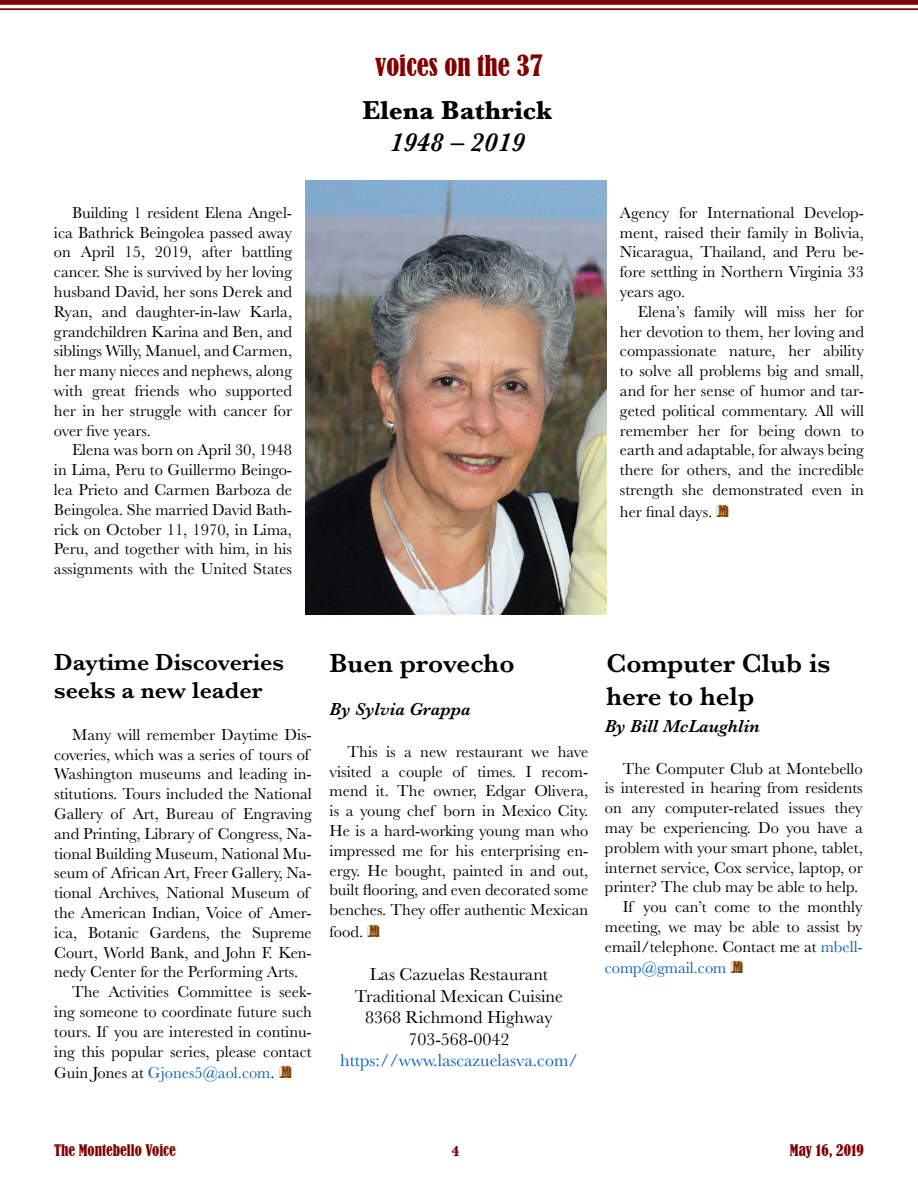
<style>
.page{position:relative;width:918px;height:1188px;background:#fff}
.page>*{position:absolute;margin:0;border:0;box-sizing:border-box;transform-origin:0 0}
.t1{font:600 27px/32.4px "Baskerville";color:#000}
.t2{font:700 27px "Baskerville";color:#000}
.t3{font:condensed 27px "Bernard";color:#800000}
.t4{font:italic 600 27px "Baskerville";color:#000}
.t5{font:600 24px/28.8px "Baskerville";color:#000}
.t6{font:18px/21.6px "Baskerville";color:#000;text-align:center}
.t7{font:italic 600 18px "Baskerville";color:#000}
.t8{font:18px "Baskerville";color:#0563c1}
.t9{font:16.5px/19.8px "Baskerville";color:#000;text-align:justify}
.t10{font:16.5px "Baskerville";color:#0563c1}
.t11{font:condensed 15px "Bernard";color:#800000}
.t12{font:700 15px "Baskerville";color:#800000}
.s1{font-family:"Buxom D";font-size:18px;color:#804000}
.s2{color:#000}
.s3{color:#0563c1}
</style>
<div class="page">
<div style="left:0;top:0;width:918px;height:5px;background:#800000"></div>
<hr style="left:0;top:8px;width:918px;height:2px;background:#800000">
<img style="left:306px;top:181px;width:300px;height:433px">
<h1 class="t3" style="left:375px;top:50px;width:169px">voices on the 37</h1>
<p class="t9" style="left:54px;top:203px;width:240px;text-indent:18px">Building 1 resident Elena Angel&shy;ica Bathrick Beingolea passed away on April 15, 2019, after battling cancer. She is survived by her loving husband David, her sons Derek and Ryan, and daughter-in-law Karla, grandchildren Karina and Ben, and siblings Willy, Manuel, and Carmen, her many nieces and nephews, along with great friends who supported her in her struggle with cancer for over five years.</p>
<p class="t9" style="left:54px;top:440px;width:240px;text-indent:18px">Elena was born on April 30, 1948 in Lima, Peru to Guillermo Beingo&shy;lea Prieto and Carmen Barboza de Beingolea. She married David Bath&shy;rick on October 11, 1970, in Lima, Peru, and together with him, in his assignments with the United States</p>
<h1 class="t2" style="left:362px;top:91px;width:192px">Elena Bathrick</h1>
<h1 class="t4" style="left:390px;top:124px;width:136px">1948 – 2019</h1>
<p class="t9" style="left:620px;top:203px;width:246px">Agency for International Develop&shy;ment, raised their family in Bolivia, Nicaragua, Thailand, and Peru be&shy;fore settling in Northern Virginia 33 years ago.</p>
<p class="t9" style="left:620px;top:302px;width:246px;text-indent:18px">Elena’s family will miss her for her devotion to them, her loving and compassionate nature, her ability to solve all problems big and small, and for her sense of humor and tar&shy;geted political commentary. All will remember her for being down to earth and adaptable, for always being there for others, and the incredible strength she demonstrated even in</p>
<p class="t9" style="left:620px;top:502px;width:111px">her final days. <span class="s1">M</span></p>
<h2 class="t5" style="left:54px;top:647px;width:231px">Daytime Discoveries seeks a new leader</h2>
<p class="t9" style="left:72px;top:725px;width:241px">Many will remember Daytime Dis-</p>
<p class="t9" style="left:54px;top:745px;width:257px">coveries, which was a series of tours of</p>
<p class="t9" style="left:54px;top:764px;width:259px">Washington museums and leading in-</p>
<p class="t9" style="left:54px;top:784px;width:259px">stitutions. Tours included the National</p>
<p class="t9" style="left:54px;top:804px;width:259px">Gallery of Art, Bureau of Engraving</p>
<p class="t9" style="left:54px;top:824px;width:259px">and Printing, Library of Congress, Na-</p>
<p class="t9" style="left:54px;top:844px;width:259px">tional Building Museum, National Mu-</p>
<p class="t9" style="left:54px;top:863px;width:259px">seum of African Art, Freer Gallery, Na-</p>
<p class="t9" style="left:54px;top:883px;width:257px">tional Archives, National Museum of</p>
<p class="t9" style="left:54px;top:903px;width:259px">the American Indian, Voice of Amer-</p>
<p class="t9" style="left:54px;top:923px;width:259px">ica, Botanic Gardens, the Supreme</p>
<p class="t9" style="left:54px;top:943px;width:259px">Court, World Bank, and John F. Ken-</p>
<p class="t9" style="left:54px;top:962px;width:245px">nedy Center for the Performing Arts.</p>
<p class="t9" style="left:72px;top:982px;width:241px">The Activities Committee is seek-</p>
<p class="t9" style="left:54px;top:1002px;width:259px">ing someone to coordinate future such</p>
<p class="t9" style="left:54px;top:1022px;width:259px">tours. If you are interested in continu-</p>
<p class="t9" style="left:54px;top:1042px;width:259px">ing this popular series, please contact</p>
<p class="t10" style="left:54px;top:1062px;width:239px"><span class="s2">Guin Jones at</span> Gjones5@aol.com<span class="s2">.</span> <span class="s1">M</span></p>
<h1 class="t1" style="left:330px;top:647px;width:186px">Buen provecho</h1>
<p class="t7" style="left:330px;top:697px;width:142px">By Sylvia Grappa</p>
<p class="t9" style="left:330px;top:742px;width:260px;text-indent:18px">This is a new restaurant we have visited a couple of times. I recom&shy;mend it. The owner, Edgar Olivera, is a young chef born in Mexico City.<br>He is a hard-working young man who impressed me for his enterprising en&shy;ergy. He bought, painted in and out, built flooring, and even decorated some benches. They offer authentic Mexican</p>
<p class="t9" style="left:330px;top:922px;width:52px">food. <span class="s1">M</span></p>
<p class="t6" style="left:355px;top:964px;width:210px">Las Cazuelas Restaurant<br>Traditional Mexican Cuisine<br>8368 Richmond Highway<br>703-568-0042</p>
<p class="t8" style="left:340px;top:1049px;width:239px">https://www.lascazuelasva.com/</p>
<h1 class="t1" style="left:606px;top:647px;width:225px">Computer Club is here to help</h1>
<p class="t7" style="left:605px;top:714px;width:157px">By Bill McLaughlin</p>
<p class="t9" style="left:605px;top:759px;width:260px;text-align:right">The Computer Club at Montebello<br>is interested in hearing from residents on any computer-related issues they may be experiencing. Do you have a problem with your smart phone, tablet, internet service, Cox service, laptop, or printer? The club may be able to help.<br>If you can’t come to the monthly meeting, we may be able to assist by email/telephone. Contact me at <span class="s3">mbell-</span></p>
<p class="t10" style="left:605px;top:958px;width:140px">comp@gmail.com <span class="s1">M</span></p>
<p class="t11" style="left:54px;top:1141px;width:123px">The Montebello Voice</p>
<p class="t12" style="left:452px;top:1140px;width:10px">4</p>
<p class="t11" style="left:790px;top:1141px;width:76px">May 16, 2019</p>
</div>
